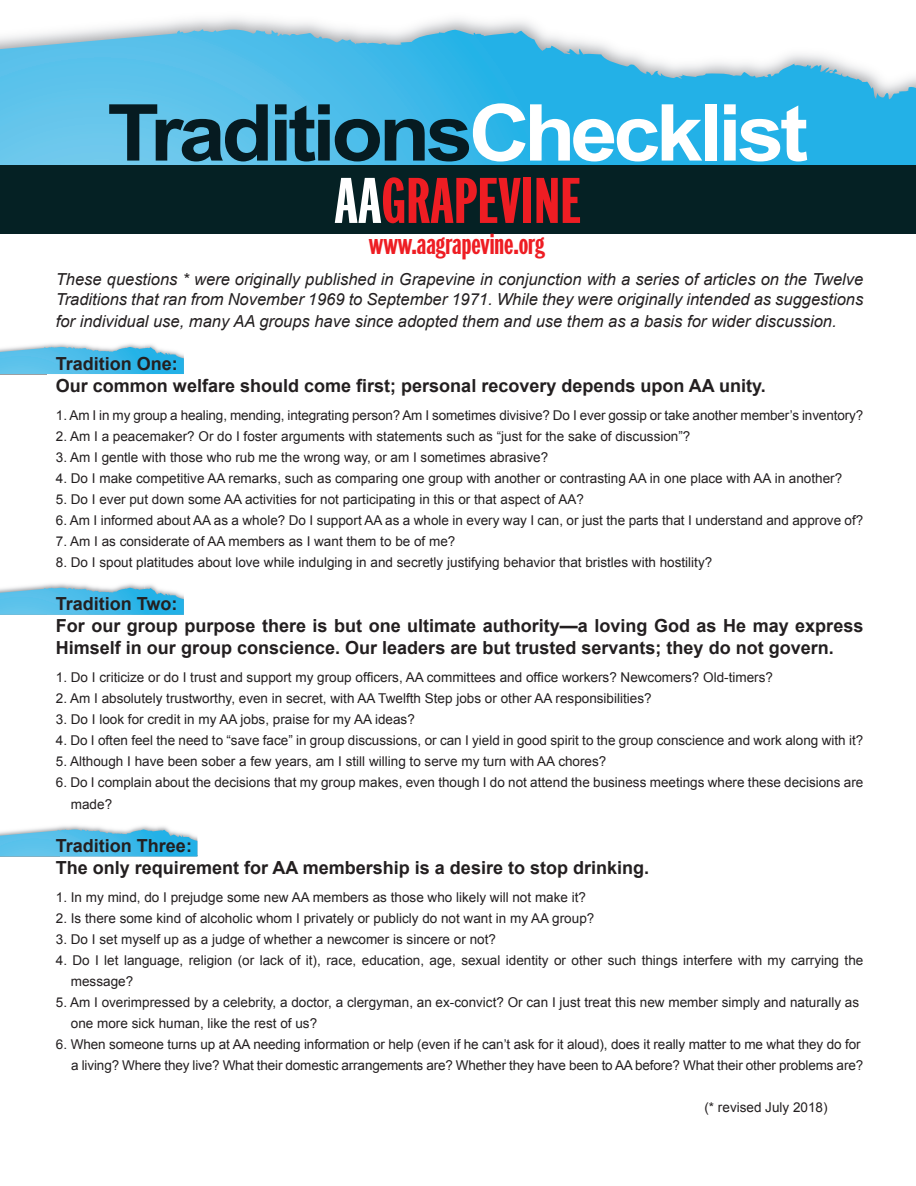
<style>
.page{position:relative;width:916px;height:1186px;background:#fff}
.page>*{position:absolute;margin:0;border:0;box-sizing:border-box;transform-origin:0 0}
.t1{font:700 78.45px "Arial";letter-spacing:-.05em;color:#061b21;scale:1.08 1}
.t2{font:700 67.5px "Franklin Comp ITC Pro";color:#ee1d23}
.t3{font:700 30.45px "Franklin Comp ITC Pro";color:#ee1d23}
.t4{font:700 18px/21.6px "Arial";color:#231f20}
.t5{font:italic 16.5px/19.8px "Arial";color:#231f20}
.t6{font:13.5px/21px "Arial";color:#231f20}
.s1{color:#fff}
</style>
<div class="page">
<svg style="left:0;top:30px;width:915px;height:135px"></svg>
<svg style="left:0;top:346px;width:184px;height:28px"></svg>
<svg style="left:0;top:587px;width:184px;height:28px"></svg>
<svg style="left:0;top:828px;width:197px;height:28px"></svg>
<div style="left:0;top:165px;width:915px;height:68px;background:#052124"></div>
<p class="t1" style="left:107px;top:81px;width:650px">Traditions<span class="s1">Checklist</span></p>
<p class="t2" style="left:334px;top:165px;width:248px"><span class="s1">AA</span>GRAPEVINE</p>
<p class="t3" style="left:368px;top:228px;width:177px">www.aagrapevine.org</p>
<p class="t5" style="left:56px;top:270px;width:808px">These questions * were originally published in Grapevine in conjunction with a series of articles on the Twelve<br>Traditions that ran from November 1969 to September 1971. While they were originally intended as suggestions</p>
<p class="t5" style="left:56px;top:311px;width:782px">for individual use, many AA groups have since adopted them and use them as a basis for wider discussion.</p>
<p class="t4" style="left:56px;top:353px;width:124px">Tradition One:</p>
<p class="t4" style="left:56px;top:375px;width:711px">Our common welfare should come first; personal recovery depends upon AA unity.</p>
<p class="t6" style="left:56px;top:405px;width:808px">1. Am I in my group a healing, mending, integrating person? Am I sometimes divisive? Do I ever gossip or take another member’s inventory?</p>
<p class="t6" style="left:56px;top:426px;width:636px">2. Am I a peacemaker? Or do I foster arguments with statements such as “just for the sake of discussion”?</p>
<p class="t6" style="left:56px;top:447px;width:493px">3. Am I gentle with those who rub me the wrong way, or am I sometimes abrasive?</p>
<p class="t6" style="left:56px;top:468px;width:787px">4. Do I make competitive AA remarks, such as comparing one group with another or contrasting AA in one place with AA in another?</p>
<p class="t6" style="left:56px;top:489px;width:529px">5. Do I ever put down some AA activities for not participating in this or that aspect of AA?</p>
<p class="t6" style="left:56px;top:510px;width:808px">6. Am I informed about AA as a whole? Do I support AA as a whole in every way I can, or just the parts that I understand and approve of?</p>
<p class="t6" style="left:56px;top:531px;width:401px">7. Am I as considerate of AA members as I want them to be of me?</p>
<p class="t6" style="left:56px;top:552px;width:657px">8. Do I spout platitudes about love while indulging in and secretly justifying behavior that bristles with hostility?</p>
<p class="t4" style="left:56px;top:593px;width:123px">Tradition Two:</p>
<p class="t4" style="left:56px;top:615px;width:808px">For our group purpose there is but one ultimate authority—a loving God as He may express<br>Himself in our group conscience. Our leaders are but trusted servants; they do not govern.</p>
<p class="t6" style="left:56px;top:667px;width:718px">1. Do I criticize or do I trust and support my group officers, AA committees and office workers? Newcomers? Old-timers?</p>
<p class="t6" style="left:56px;top:688px;width:597px">2. Am I absolutely trustworthy, even in secret, with AA Twelfth Step jobs or other AA responsibilities?</p>
<p class="t6" style="left:56px;top:709px;width:360px">3. Do I look for credit in my AA jobs, praise for my AA ideas?</p>
<p class="t6" style="left:56px;top:730px;width:808px">4. Do I often feel the need to “save face” in group discussions, or can I yield in good spirit to the group conscience and work along with it?</p>
<p class="t6" style="left:56px;top:751px;width:552px">5. Although I have been sober a few years, am I still willing to serve my turn with AA chores?</p>
<p class="t6" style="left:56px;top:772px;width:808px">6. Do I complain about the decisions that my group makes, even though I do not attend the business meetings where these decisions are</p>
<p class="t6" style="left:71px;top:793px;width:43px">made?</p>
<p class="t4" style="left:56px;top:835px;width:138px">Tradition Three:</p>
<p class="t4" style="left:56px;top:856px;width:594px">The only requirement for AA membership is a desire to stop drinking.</p>
<p class="t6" style="left:56px;top:886px;width:531px">1. In my mind, do I prejudge some new AA members as those who likely will not make it?</p>
<p class="t6" style="left:56px;top:907px;width:540px">2. Is there some kind of alcoholic whom I privately or publicly do not want in my AA group?</p>
<p class="t6" style="left:56px;top:928px;width:441px">3. Do I set myself up as a judge of whether a newcomer is sincere or not?</p>
<p class="t6" style="left:71px;top:949px;width:793px;text-indent:-15px">4. Do I let language, religion (or lack of it), race, education, age, sexual identity or other such things interfere with my carrying the message?</p>
<p class="t6" style="left:56px;top:991px;width:804px">5. Am I overimpressed by a celebrity, a doctor, a clergyman, an ex-convict? Or can I just treat this new member simply and naturally as</p>
<p class="t6" style="left:71px;top:1012px;width:248px">one more sick human, like the rest of us?</p>
<p class="t6" style="left:56px;top:1033px;width:808px;text-align:right">6. When someone turns up at AA needing information or help (even if he can’t ask for it aloud), does it really matter to me what they do for a living? Where they live? What their domestic arrangements are? Whether they have been to AA before? What their other problems are?</p>
<p class="t6" style="left:704px;top:1096px;width:125px">(* revised July 2018)</p>
</div>
